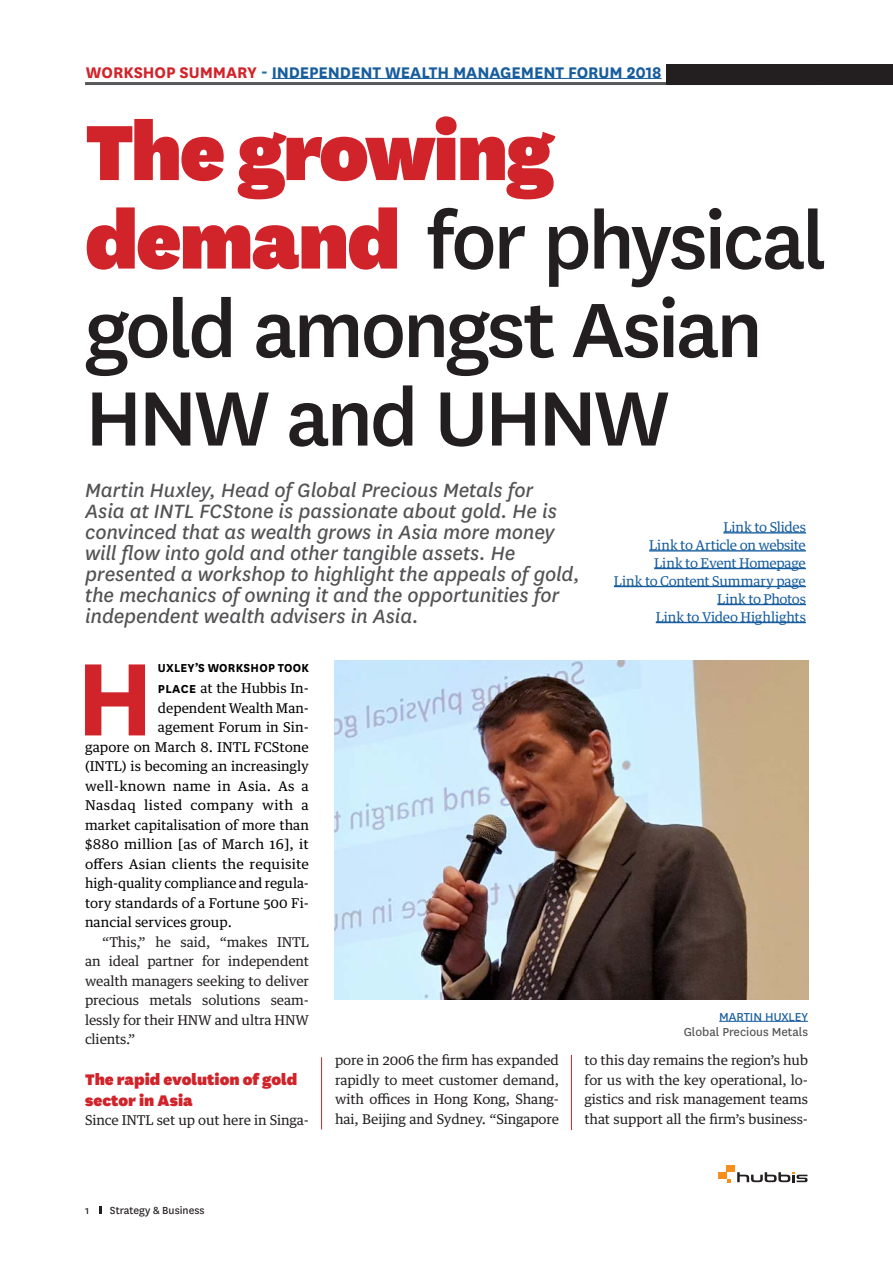
<style>
.page{position:relative;width:893px;height:1263px;background:#fff}
.page>*{position:absolute;margin:0;border:0;box-sizing:border-box;transform-origin:0 0}
.t1{font:700 120.45px "National";color:#d1232a}
.t2{font:900 91.5px "National";letter-spacing:-.03em;color:#d1232a}
.t3{font:500 90px/88.5px "National";letter-spacing:-.04em;color:#231f20}
.t4{font:italic 22.5px/21px "National";letter-spacing:-.01em;color:#535355}
.t5{font:700 18px "National";letter-spacing:-.005em;color:#175d9e}
.t6{font:900 18px/21px "National";color:#d1232a}
.t7{font:13.5px/19.5px "Guardian Text Egyp";letter-spacing:-.01em;color:#231f20;text-align:justify}
.t8{font:13.5px "Guardian Text Egyp";color:#000}
.t9{font:13.5px "Guardian Text Egyp";letter-spacing:-.015em;color:#175d9e}
.t10{font:700 13.5px/21px "National";letter-spacing:.02em;color:#000}
.t11{font:13.5px "Guardian Text Egyp";letter-spacing:.02em;color:#000}
.t12{font:13.5px "Guardian Text Egyp";letter-spacing:.025em;color:#000}
.t13{font:13.5px "National";color:#535355}
.t14{font:13.5px "National";color:#175d9e}
.t15{font:12px "National";color:#231f20}
.s1{color:#d1232a}
.s2{color:#18729a}
.s3{font-weight:900;font-size:91.5px;color:#d1232a}
.s4{font-family:"Guardian Text Egyp";font-weight:400}
</style>
<div class="page">
<svg style="left:100px;top:1206px;width:2px;height:8px"></svg>
<hr style="left:85px;top:82px;width:732px;height:3px;background:#57585a">
<div style="left:666px;top:64px;width:227px;height:21px;background:#231f20"></div>
<hr style="left:272px;top:78px;width:390px;height:1px;background:#175d9e">
<svg style="left:737px;top:1172px;width:70px;height:10px"></svg>
<div style="left:727px;top:1165px;width:8px;height:7px;background:#f68e1e"></div>
<div style="left:718px;top:1172px;width:9px;height:7px;background:#f68e1e"></div>
<hr style="left:719px;top:1021px;width:89px;height:1px;background:#175d9e">
<img style="left:335px;top:660px;width:473px;height:339px">
<hr style="left:321px;top:1057px;width:1px;height:72px;background:#d1232a">
<hr style="left:571px;top:1055px;width:1px;height:75px;background:#d1232a">
<hr style="left:649px;top:550px;width:157px;height:1px;background:#175d9e">
<hr style="left:723px;top:532px;width:83px;height:1px;background:#175d9e">
<hr style="left:654px;top:568px;width:152px;height:1px;background:#175d9e">
<hr style="left:614px;top:586px;width:192px;height:1px;background:#175d9e">
<hr style="left:717px;top:604px;width:89px;height:1px;background:#175d9e">
<hr style="left:656px;top:622px;width:150px;height:1px;background:#175d9e">
<p class="t5" style="left:86px;top:60px;width:577px"><span class="s1">WORKSHOP SUMMARY</span> <span class="s2">-</span> INDEPENDENT WEALTH MANAGEMENT FORUM 2018</p>
<p class="t2" style="left:85px;top:88px;width:470px">The growing</p>
<p class="t3" style="left:85px;top:192px;width:743px"><span class="s3">demand</span> for physical gold amongst Asian<br>HNW and UHNW</p>
<p class="t4" style="left:85px;top:479px;width:496px">Martin Huxley, Head of Global Precious Metals for<br>Asia at INTL FCStone is passionate about gold. He is convinced that as wealth grows in Asia more money will flow into gold and other tangible assets. He presented a workshop to highlight the appeals of gold, the mechanics of owning it and the opportunities for independent wealth advisers in Asia.</p>
<p class="t1" style="left:76px;top:613px;width:80px">H</p>
<p class="t10" style="left:158px;top:657px;width:153px">UXLEY’S WORKSHOP TOOK<br>PLACE <span class="s4">at the Hubbis In-</span></p>
<p class="t9" style="left:723px;top:516px;width:84px">Link to Slides</p>
<p class="t9" style="left:654px;top:551px;width:153px">Link to Event Homepage</p>
<p class="t9" style="left:614px;top:569px;width:193px">Link to Content Summary page</p>
<p class="t9" style="left:717px;top:587px;width:90px">Link to Photos</p>
<p class="t9" style="left:656px;top:605px;width:152px">Link to Video Highlights</p>
<p class="t9" style="left:649px;top:534px;width:158px">Link to Article on website</p>
<p class="t8" style="left:158px;top:697px;width:153px">dependent Wealth Man-</p>
<p class="t8" style="left:158px;top:716px;width:153px">agement Forum in Sin-</p>
<p class="t8" style="left:85px;top:736px;width:225px">gapore on March 8. INTL FCStone</p>
<p class="t8" style="left:85px;top:755px;width:225px">(INTL) is becoming an increasingly</p>
<p class="t11" style="left:85px;top:775px;width:225px">well-known name in Asia. As a</p>
<p class="t12" style="left:85px;top:794px;width:225px">Nasdaq listed company with a</p>
<p class="t8" style="left:85px;top:814px;width:225px">market capitalisation of more than</p>
<p class="t8" style="left:85px;top:833px;width:225px">$880 million [as of March 16], it</p>
<p class="t8" style="left:85px;top:853px;width:225px">offers Asian clients the requisite</p>
<p class="t8" style="left:85px;top:872px;width:225px">high-quality compliance and regula-</p>
<p class="t8" style="left:85px;top:892px;width:225px">tory standards of a Fortune 500 Fi-</p>
<p class="t8" style="left:85px;top:911px;width:148px">nancial services group.</p>
<p class="t7" style="left:85px;top:931px;width:225px;text-indent:17px">“This,” he said, “makes INTL an ideal partner for independent wealth managers seeking to deliver precious metals solutions seam&shy;lessly for their HNW and ultra HNW clients.”</p>
<p class="t6" style="left:85px;top:1068px;width:214px">The rapid evolution of gold sector in Asia</p>
<p class="t7" style="left:85px;top:1109px;width:225px">Since INTL set up out here in Singa-</p>
<p class="t14" style="left:719px;top:1008px;width:90px">MARTIN HUXLEY</p>
<p class="t13" style="left:684px;top:1023px;width:126px">Global Precious Metals</p>
<p class="t7" style="left:335px;top:1049px;width:225px">pore in 2006 the firm has expanded rapidly to meet customer demand, with offices in Hong Kong, Shang&shy;hai, Beijing and Sydney. “Singapore</p>
<p class="t7" style="left:585px;top:1049px;width:225px">to this day remains the region’s hub for us with the key operational, lo&shy;gistics and risk management teams that support all the firm’s business-</p>
<p class="t15" style="left:85px;top:1202px;width:6px">1</p>
<p class="t15" style="left:110px;top:1202px;width:96px">Strategy &amp; Business</p>
</div>
